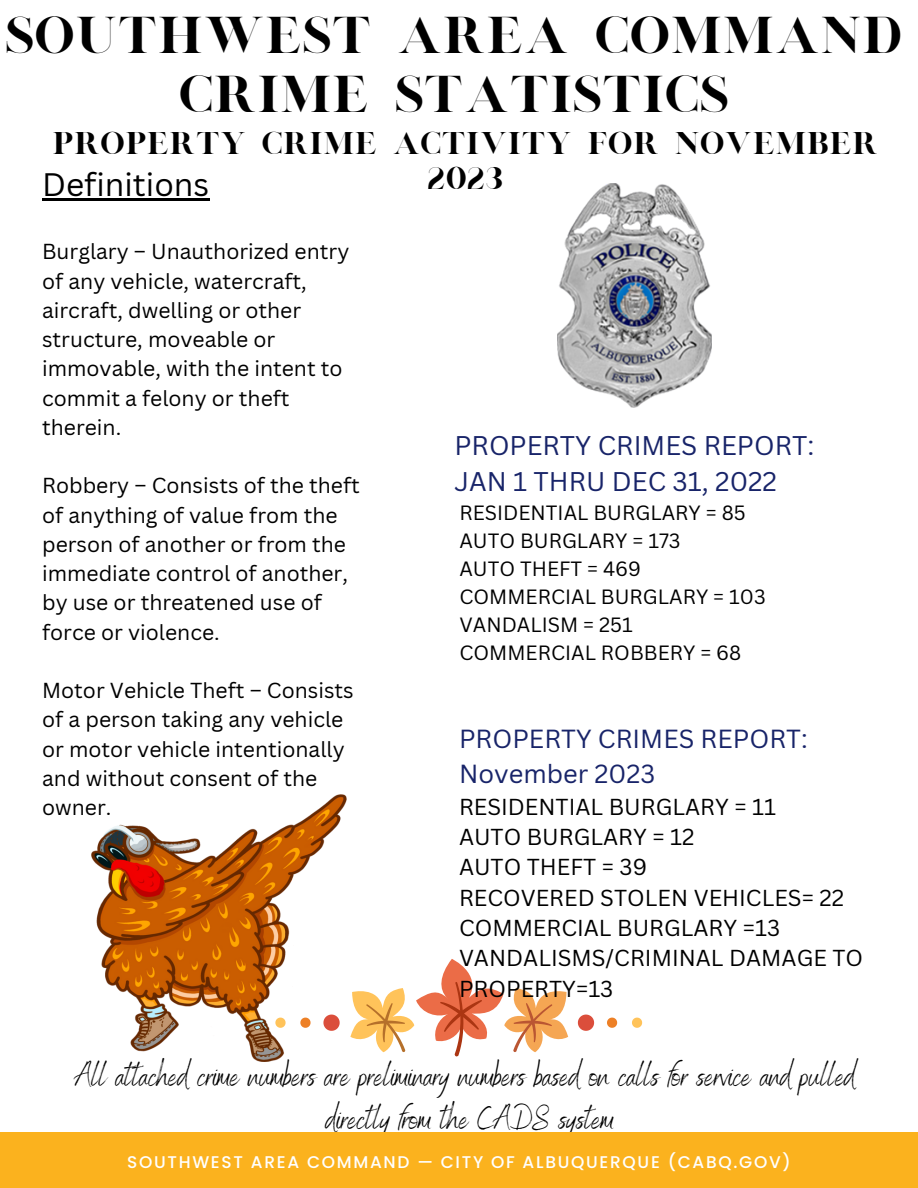
<style>
.page{position:relative;width:918px;height:1188px;background:#fff}
.page>*{position:absolute;margin:0;border:0;box-sizing:border-box;transform-origin:0 0}
.t1{font:42px/58.5px "London";color:#000;text-align:center}
.t2{font:31.65px "Canva Sans";color:#000}
.t3{font:31.5px "Benedict";color:#000}
.t4{font:26.25px "Canva Sans";color:#182469}
.t5{font:25.5px/34.8px "London";color:#000;text-align:center}
.t6{font:25.5px "Canva Sans";color:#182469}
.t7{font:22.5px/30.3px "Canva Sans";color:#000}
.t8{font:21.15px/29.2px "Canva Sans";color:#000}
.t9{font:20.1px "Canva Sans";color:#000}
.t10{font:500 16.95px "Poppins";letter-spacing:.1em;color:#fff}
</style>
<div class="page">
<div style="left:0;top:1132px;width:918px;height:56px;background:#fbb21e"></div>
<svg style="left:578px;top:1015px;width:16px;height:16px"></svg>
<svg style="left:607px;top:1018px;width:10px;height:10px"></svg>
<svg style="left:632px;top:1018px;width:10px;height:10px"></svg>
<svg style="left:350px;top:959px;width:218px;height:98px"></svg>
<img style="left:557px;top:184px;width:154px;height:224px">
<img style="left:92px;top:795px;width:254px;height:266px">
<hr style="left:42px;top:199px;width:167px;height:2px;background:#000">
<p class="t1" style="left:5px;top:11px;width:899px">SOUTHWEST AREA COMMAND<br>CRIME STATISTICS</p>
<p class="t5" style="left:52px;top:129px;width:828px">PROPERTY CRIME ACTIVITY FOR NOVEMBER<br>2023</p>
<p class="t2" style="left:42px;top:163px;width:169px">Definitions</p>
<p class="t8" style="left:42px;top:237px;width:309px">Burglary – Unauthorized entry of any vehicle, watercraft, aircraft, dwelling or other structure, moveable or immovable, with the intent to commit a felony or theft therein.</p>
<p class="t8" style="left:42px;top:471px;width:319px">Robbery – Consists of the theft of anything of value from the person of another or from the immediate control of another, by use or threatened use of force or violence.</p>
<p class="t8" style="left:42px;top:675px;width:313px">Motor Vehicle Theft – Consists of a person taking any vehicle or motor vehicle intentionally and without consent of the owner.</p>
<p class="t4" style="left:455px;top:427px;width:361px">PROPERTY CRIMES REPORT:</p>
<p class="t4" style="left:455px;top:463px;width:324px">JAN 1 THRU DEC 31, 2022</p>
<p class="t9" style="left:459px;top:499px;width:288px">RESIDENTIAL BURGLARY = 85</p>
<p class="t9" style="left:459px;top:527px;width:223px">AUTO BURGLARY = 173</p>
<p class="t9" style="left:459px;top:555px;width:183px">AUTO THEFT = 469</p>
<p class="t9" style="left:459px;top:582px;width:308px">COMMERCIAL BURGLARY = 103</p>
<p class="t9" style="left:459px;top:610px;width:175px">VANDALISM = 251</p>
<p class="t9" style="left:459px;top:638px;width:283px">COMMERCIAL ROBBERY = 68</p>
<p class="t6" style="left:459px;top:721px;width:350px">PROPERTY CRIMES REPORT:</p>
<p class="t6" style="left:459px;top:756px;width:198px">November 2023</p>
<p class="t7" style="left:459px;top:791px;width:319px">RESIDENTIAL BURGLARY = 11</p>
<p class="t7" style="left:459px;top:821px;width:237px">AUTO BURGLARY = 12</p>
<p class="t7" style="left:459px;top:851px;width:190px">AUTO THEFT = 39</p>
<p class="t7" style="left:459px;top:882px;width:387px">RECOVERED STOLEN VEHICLES= 22</p>
<p class="t7" style="left:459px;top:912px;width:323px">COMMERCIAL BURGLARY =13</p>
<p class="t7" style="left:459px;top:943px;width:406px">VANDALISMS/CRIMINAL DAMAGE TO<br>PROPERTY=13</p>
<p class="t3" style="left:75px;top:1055px;width:781px">All attached crime numbers are preliminary numbers based on calls for service and pulled</p>
<p class="t3" style="left:326px;top:1099px;width:289px">directly from the CADS system</p>
<p class="t10" style="left:127px;top:1150px;width:665px">SOUTHWEST AREA COMMAND — CITY OF ALBUQUERQUE (CABQ.GOV)</p>
</div>
